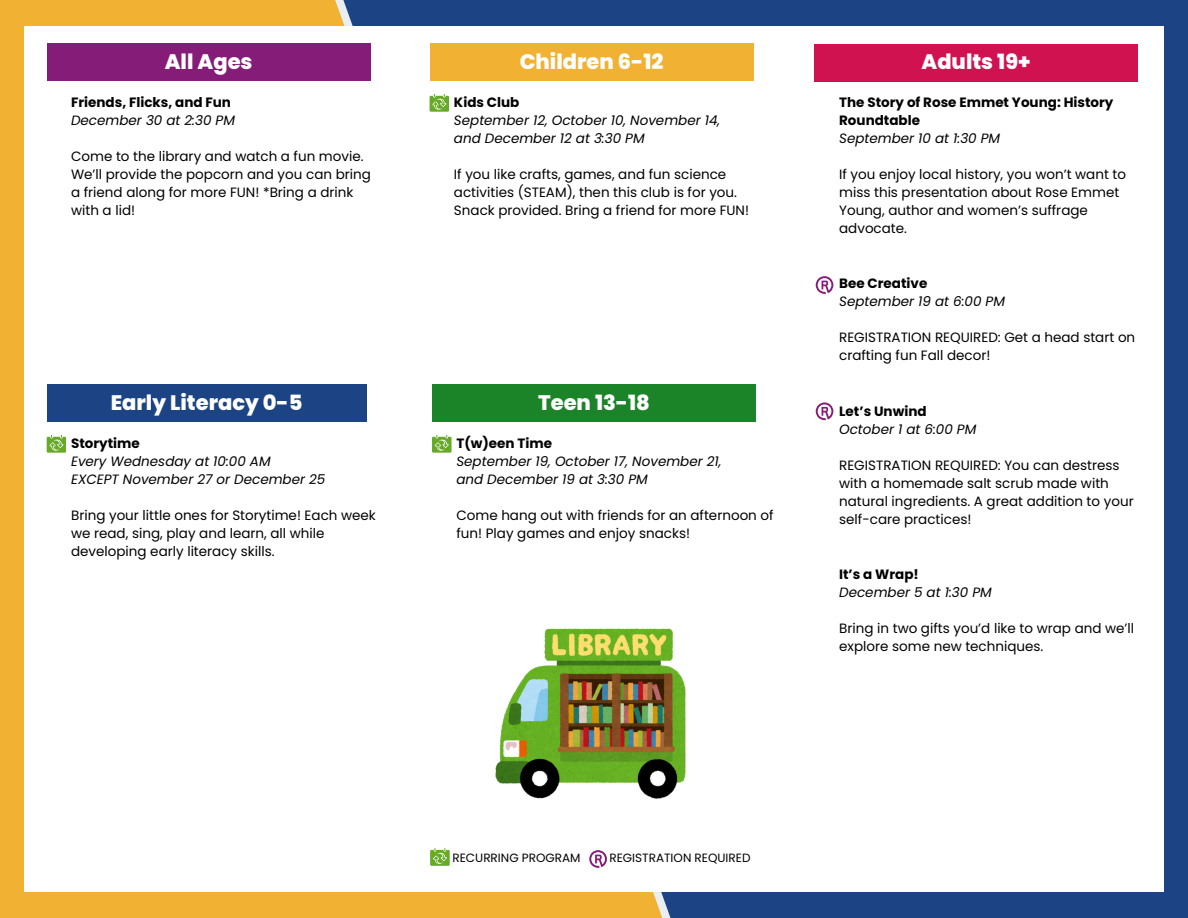
<style>
.page{position:relative;width:1188px;height:918px;background:#fff}
.page>*{position:absolute;margin:0;border:0;box-sizing:border-box;transform-origin:0 0}
.t1{font:800 21px "Poppins";color:#fff}
.t2{font:13.5px/18px "Poppins";color:#000}
.t3{font:italic 13.5px "Poppins";color:#000}
.t4{font:700 13.5px/18px "Poppins";color:#000}
.t5{font:12px "Poppins";color:#000}
</style>
<div class="page">
<div style="left:307px;top:0;width:881px;height:918px;background:#1c4484"></div>
<div style="left:0;top:0;width:673px;height:918px;background:#f1b234"></div>
<svg style="left:335px;top:0;width:338px;height:918px"></svg>
<div style="left:25px;top:26px;width:1138px;height:866px;background:#fff"></div>
<div style="left:430px;top:44px;width:324px;height:37px;background:#f1b234"></div>
<div style="left:47px;top:385px;width:320px;height:37px;background:#1c4484"></div>
<div style="left:814px;top:44px;width:324px;height:38px;background:#d11251"></div>
<div style="left:47px;top:44px;width:324px;height:37px;background:#841c78"></div>
<div style="left:432px;top:385px;width:324px;height:37px;background:#1c8428"></div>
<img style="left:495px;top:628px;width:190px;height:170px">
<svg style="left:816px;top:276px;width:17px;height:18px"></svg>
<svg style="left:816px;top:402px;width:17px;height:18px"></svg>
<svg style="left:47px;top:435px;width:19px;height:18px"></svg>
<svg style="left:430px;top:94px;width:19px;height:18px"></svg>
<svg style="left:432px;top:435px;width:19px;height:18px"></svg>
<svg style="left:430px;top:848px;width:19px;height:18px"></svg>
<svg style="left:589px;top:850px;width:18px;height:18px"></svg>
<h1 class="t1" style="left:520px;top:47px;width:145px">Children 6-12</h1>
<p class="t1" style="left:165px;top:47px;width:89px">All Ages</p>
<h1 class="t1" style="left:922px;top:47px;width:110px">Adults 19+</h1>
<p class="t4" style="left:71px;top:93px;width:162px">Friends, Flicks, and Fun</p>
<p class="t3" style="left:71px;top:111px;width:165px">December 30 at 2:30 PM</p>
<p class="t2" style="left:71px;top:147px;width:301px">Come to the library and watch a fun movie.<br>We’ll provide the popcorn and you can bring a friend along for more FUN! *Bring a drink with a lid!</p>
<p class="t4" style="left:454px;top:93px;width:67px">Kids Club</p>
<p class="t3" style="left:454px;top:111px;width:268px">September 12, October 10, November 14,</p>
<p class="t3" style="left:454px;top:129px;width:192px">and December 12 at 3:30 PM</p>
<p class="t2" style="left:454px;top:165px;width:297px">If you like crafts, games, and fun science activities (STEAM), then this club is for you.<br>Snack provided. Bring a friend for more FUN!</p>
<p class="t4" style="left:839px;top:94px;width:276px">The Story of Rose Emmet Young: History<br>Roundtable</p>
<p class="t3" style="left:839px;top:129px;width:163px">September 10 at 1:30 PM</p>
<p class="t2" style="left:839px;top:166px;width:288px">If you enjoy local history, you won’t want to miss this presentation about Rose Emmet<br>Young, author and women’s suffrage advocate.</p>
<h1 class="t1" style="left:111px;top:388px;width:193px">Early Literacy 0-5</h1>
<p class="t4" style="left:71px;top:434px;width:70px">Storytime</p>
<p class="t3" style="left:71px;top:452px;width:201px">Every Wednesday at 10:00 AM</p>
<p class="t3" style="left:71px;top:470px;width:256px">EXCEPT November 27 or December 25</p>
<p class="t2" style="left:71px;top:506px;width:306px">Bring your little ones for Storytime! Each week we read, sing, play and learn, all while developing early literacy skills.</p>
<p class="t1" style="left:538px;top:388px;width:113px">Teen 13-18</p>
<p class="t4" style="left:456px;top:434px;width:97px">T(w)een Time</p>
<p class="t3" style="left:456px;top:452px;width:267px">September 19, October 17, November 21,</p>
<p class="t3" style="left:456px;top:470px;width:193px">and December 19 at 3:30 PM</p>
<p class="t2" style="left:456px;top:506px;width:319px">Come hang out with friends for an afternoon of fun! Play games and enjoy snacks!</p>
<p class="t4" style="left:839px;top:275px;width:90px">Bee Creative</p>
<p class="t3" style="left:839px;top:292px;width:167px">September 19 at 6:00 PM</p>
<p class="t2" style="left:839px;top:329px;width:298px">REGISTRATION REQUIRED: Get a head start on crafting fun Fall decor!</p>
<p class="t4" style="left:839px;top:402px;width:89px">Let’s Unwind</p>
<h1 class="t3" style="left:839px;top:419px;width:139px">October 1 at 6:00 PM</h1>
<h1 class="t2" style="left:839px;top:456px;width:296px">REGISTRATION REQUIRED: You can destress with a homemade salt scrub made with natural ingredients. A great addition to your self-care practices!</h1>
<p class="t4" style="left:839px;top:566px;width:81px">It’s a Wrap!</p>
<p class="t3" style="left:839px;top:583px;width:154px">December 5 at 1:30 PM</p>
<p class="t2" style="left:839px;top:620px;width:297px">Bring in two gifts you’d like to wrap and we’ll explore some new techniques.</p>
<p class="t5" style="left:453px;top:849px;width:130px">RECURRING PROGRAM</p>
<p class="t5" style="left:609px;top:849px;width:143px">REGISTRATION REQUIRED</p>
</div>
